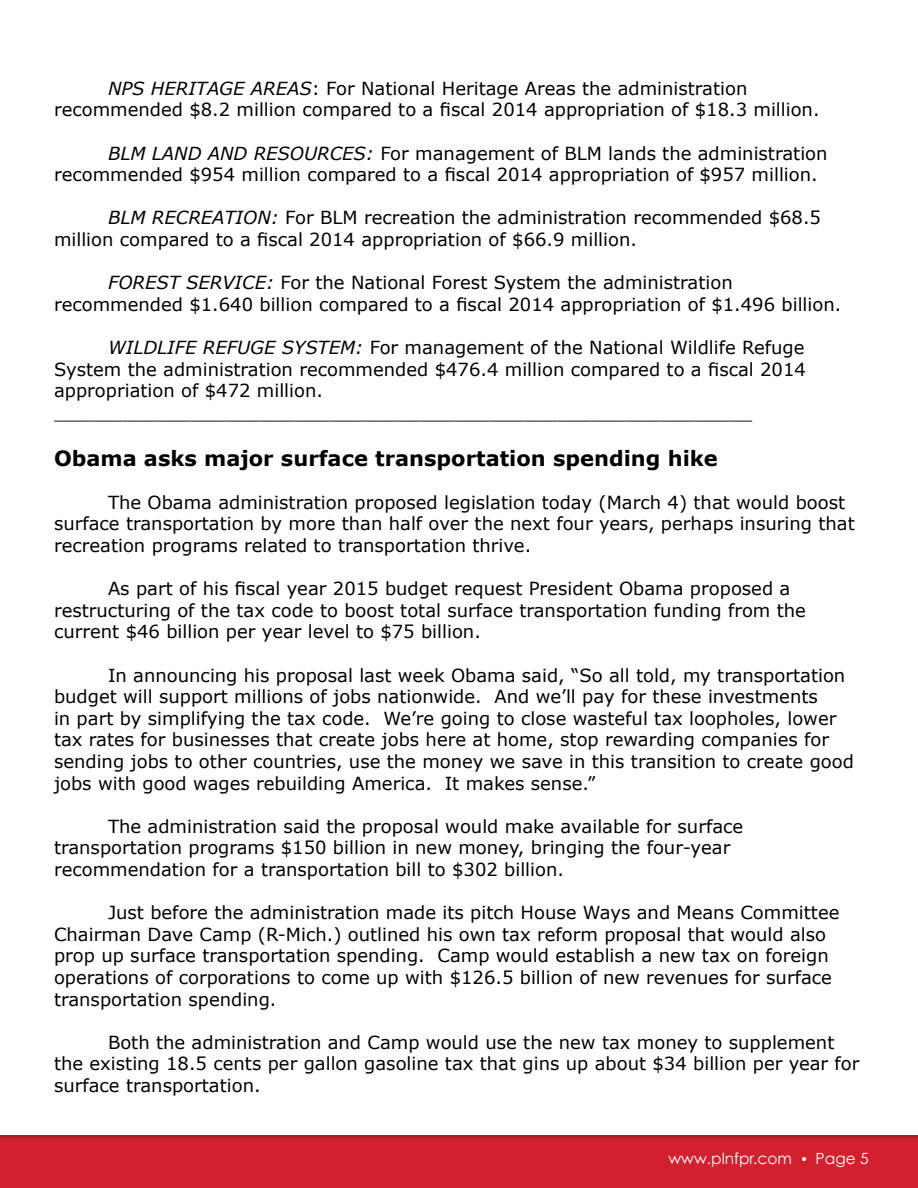
<style>
.page{position:relative;width:918px;height:1188px;background:#fff}
.page>*{position:absolute;margin:0;border:0;box-sizing:border-box;transform-origin:0 0}
.t1{font:700 21px "Verdana";color:#000}
.t2{font:18px/21.6px "Verdana";color:#000}
.t3{font:15.45px "Century Gothic";color:#fff}
.s1{font-style:italic}
.s2{font-size:13.5px}
</style>
<div class="page">
<div style="left:0;top:1135px;width:918px;height:49px;background:linear-gradient(to right,#ac1f23,#ac1f23)"></div>
<div style="left:1px;top:1139px;width:917px;height:49px;background:#d3202e"></div>
<p class="t2" style="left:54px;top:77px;width:767px;text-indent:54px"><span class="s1">NPS HERITAGE AREAS</span>: For National Heritage Areas the administration recommended $8.2 million compared to a fiscal 2014 appropriation of $18.3 million.</p>
<p class="t2" style="left:54px;top:142px;width:775px;text-indent:54px"><span class="s1">BLM LAND AND RESOURCES:</span> For management of BLM lands the administration recommended $954 million compared to a fiscal 2014 appropriation of $957 million.</p>
<p class="t2" style="left:54px;top:207px;width:769px;text-indent:54px"><span class="s1">BLM RECREATION:</span> For BLM recreation the administration recommended $68.5 million compared to a fiscal 2014 appropriation of $66.9 million.</p>
<p class="t2" style="left:54px;top:272px;width:789px;text-indent:54px"><span class="s1">FOREST SERVICE:</span> For the National Forest System the administration recommended $1.640 billion compared to a fiscal 2014 appropriation of $1.496 billion.</p>
<p class="t2" style="left:54px;top:336px;width:753px;text-indent:54px"><span class="s1">WILDLIFE REFUGE SYSTEM:</span> For management of the National Wildlife Refuge System the administration recommended $476.4 million compared to a fiscal 2014 appropriation of $472 million. _____________________________________________________________</p>
<p class="t1" style="left:54px;top:443px;width:665px">Obama asks major surface transportation spending hike</p>
<p class="t2" style="left:54px;top:491px;width:802px;text-indent:54px">The Obama administration proposed legislation today (March 4) that would boost surface transportation by more than half over the next four years, perhaps insuring that recreation programs related to transportation thrive.</p>
<p class="t2" style="left:54px;top:578px;width:754px;text-indent:54px">As part of his fiscal year 2015 budget request President Obama proposed a restructuring of the tax code to boost total surface transportation funding from the current $46 billion per year level to $75 billion.</p>
<p class="t2" style="left:54px;top:664px;width:801px;text-indent:54px">In announcing his proposal last week Obama said, “So all told, my transportation budget will support millions of jobs nationwide. And we’ll pay for these investments<br>in part by simplifying the tax code. We’re going to close wasteful tax loopholes, lower tax rates for businesses that create jobs here at home, stop rewarding companies for sending jobs to other countries, use the money we save in this transition to create good jobs with good wages rebuilding America. It makes sense.”</p>
<p class="t2" style="left:54px;top:815px;width:691px;text-indent:54px">The administration said the proposal would make available for surface transportation programs $150 billion in new money, bringing the four-year recommendation for a transportation bill to $302 billion.</p>
<p class="t2" style="left:54px;top:902px;width:787px;text-indent:54px">Just before the administration made its pitch House Ways and Means Committee Chairman Dave Camp (R-Mich.) outlined his own tax reform proposal that would also prop up surface transportation spending. Camp would establish a new tax on foreign operations of corporations to come up with $126.5 billion of new revenues for surface transportation spending.</p>
<p class="t2" style="left:54px;top:1031px;width:807px;text-indent:54px">Both the administration and Camp would use the new tax money to supplement the existing 18.5 cents per gallon gasoline tax that gins up about $34 billion per year for surface transportation.</p>
<p class="t3" style="left:668px;top:1149px;width:202px">www.plnfpr.com <span class="s2">•</span> Page 5</p>
</div>
